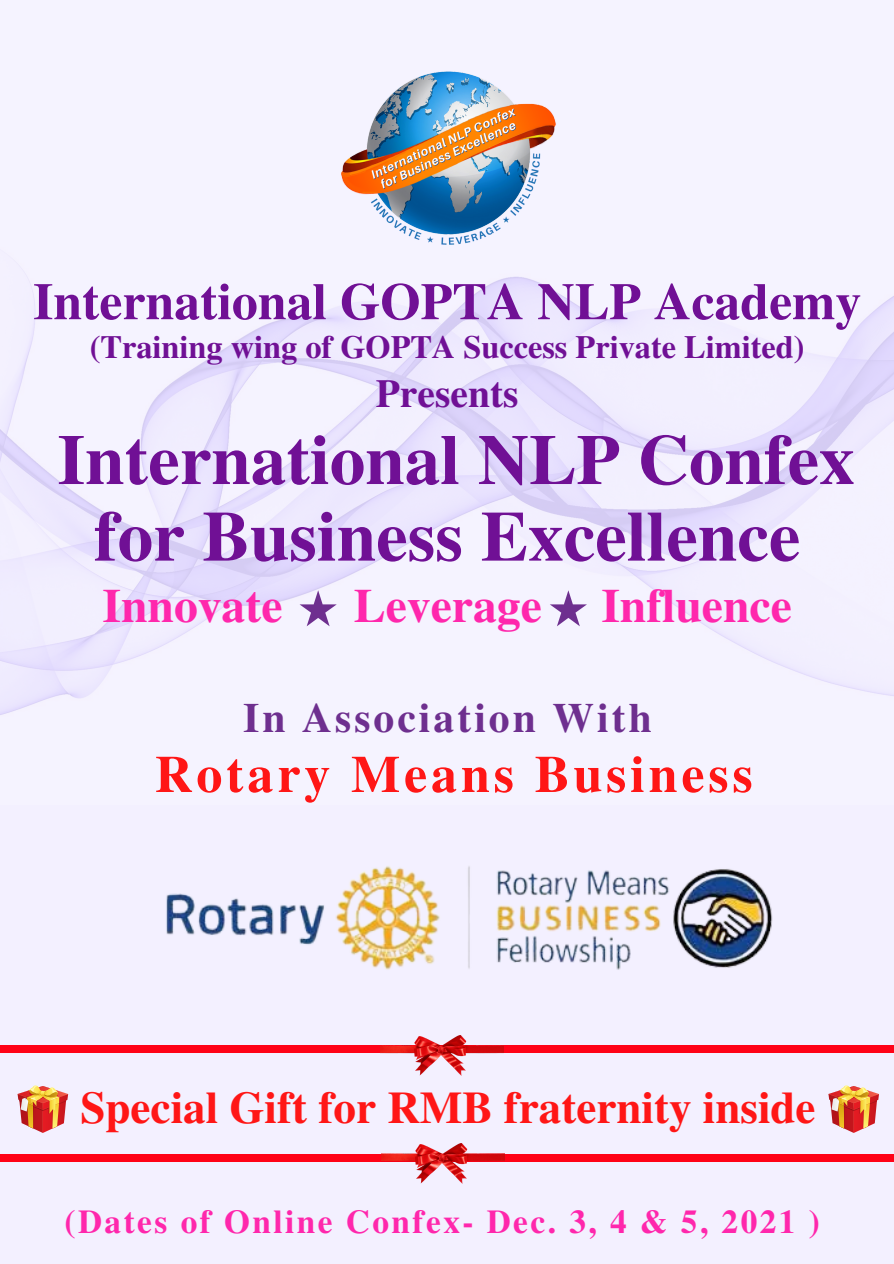
<style>
.page{position:relative;width:894px;height:1264px;background:#fff}
.page>*{position:absolute;margin:0;border:0;box-sizing:border-box;transform-origin:0 0}
.t1{font:700 70.95px "Te X Gyre Termes";color:#701095}
.t2{font:700 52.05px "Te X Gyre Termes";letter-spacing:.075em;color:#ff1616}
.t3{font:700 51.75px "Te X Gyre Termes";color:#701095}
.t4{font:700 47.55px "Te X Gyre Termes";color:#ff27ac}
.t5{font:700 45px "Te X Gyre Termes";color:#ff1616}
.t6{font:700 41.55px "Te X Gyre Termes";letter-spacing:.075em;color:#6e2f8f}
.t7{font:700 39.6px "Te X Gyre Termes";color:#701095}
.t8{font:700 33.3px "Te X Gyre Termes";letter-spacing:.075em;color:#ff27ac}
.t9{font:700 32.25px "Te X Gyre Termes";color:#701095}
</style>
<div class="page">
<div style="left:0;top:0;width:893px;height:1263px;background:#f3f0ff"></div>
<img style="left:0;top:277px;width:893px;height:438px">
<img style="left:341px;top:71px;width:215px;height:174px">
<svg style="left:299px;top:590px;width:37px;height:36px"></svg>
<svg style="left:549px;top:590px;width:37px;height:36px"></svg>
<div style="left:0;top:1045px;width:893px;height:8px;background:#ff0217"></div>
<img style="left:381px;top:1035px;width:122px;height:39px">
<div style="left:0;top:1153px;width:893px;height:8px;background:#ff0217"></div>
<img style="left:382px;top:1143px;width:122px;height:40px">
<svg style="left:18px;top:1085px;width:50px;height:47px"></svg>
<svg style="left:828px;top:1085px;width:50px;height:47px"></svg>
<img style="left:166px;top:866px;width:607px;height:104px">
<p class="t3" style="left:33px;top:261px;width:829px">International GOPTA NLP Academy</p>
<p class="t9" style="left:90px;top:321px;width:716px">(Training wing of GOPTA Success Private Limited)</p>
<p class="t7" style="left:375px;top:363px;width:144px">Presents</p>
<p class="t1" style="left:57px;top:404px;width:798px">International NLP Confex</p>
<p class="t1" style="left:94px;top:481px;width:707px">for Business Excellence</p>
<p class="t4" style="left:102px;top:569px;width:181px">Innovate</p>
<p class="t4" style="left:354px;top:569px;width:439px">Leverage Influence</p>
<p class="t6" style="left:243px;top:685px;width:410px">In Association With</p>
<p class="t2" style="left:155px;top:733px;width:599px">Rotary Means Business</p>
<p class="t5" style="left:80px;top:1072px;width:736px">Special Gift for RMB fraternity inside</p>
<p class="t8" style="left:64px;top:1195px;width:756px">(Dates of Online Confex- Dec. 3, 4 &amp; 5, 2021 )</p>
</div>
